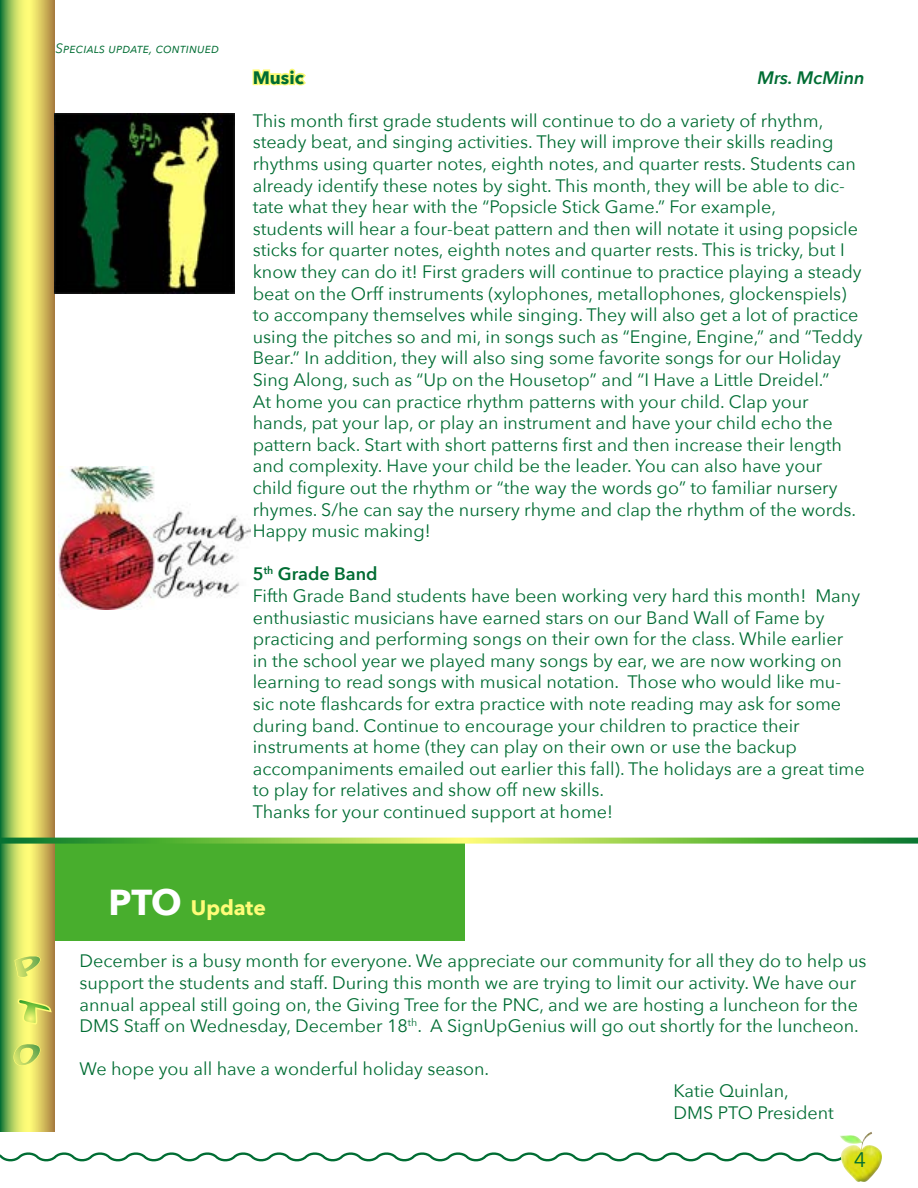
<style>
.page{position:relative;width:918px;height:1188px;background:#fff}
.page>*{position:absolute;margin:0;border:0;box-sizing:border-box;transform-origin:0 0}
.t1{font:700 21px "Avenir Next";color:#fffc78}
.t2{font:21px "Avenir Next";color:#006d33}
.t3{font:18px/21.6px "Avenir Next";color:#006d33}
.t4{font:italic 600 18px "Avenir Next";color:#006d33}
.t5{font:700 18px "Avenir Next";color:#006d33}
.t6{font:italic 13.5px "Avenir Next";color:#006d33}
.s1{font-weight:600}
.s2{font-size:36px;color:#fff}
</style>
<div class="page">
<svg style="left:0;top:1149px;width:846px;height:16px"></svg>
<img style="left:840px;top:1132px;width:30px;height:12px">
<div style="left:0;top:844px;width:465px;height:97px;background:#48ae2d"></div>
<svg style="left:0;top:0;width:55px;height:1132px;background:#bdc55e"></svg>
<svg style="left:252px;top:68px;width:54px;height:18px"></svg>
<img style="left:54px;top:113px;width:180px;height:180px">
<svg style="left:0;top:838px;width:918px;height:6px;background:#7dbf4c"></svg>
<img style="left:58px;top:466px;width:192px;height:144px">
<svg style="left:14px;top:955px;width:28px;height:23px"></svg>
<svg style="left:14px;top:997px;width:39px;height:30px"></svg>
<svg style="left:10px;top:1038px;width:34px;height:31px"></svg>
<p class="t6" style="left:56px;top:36px;width:165px">Specials update, continued</p>
<p class="t5" style="left:253px;top:62px;width:53px">Music</p>
<p class="t4" style="left:758px;top:62px;width:109px">Mrs. McMinn</p>
<p class="t3" style="left:253px;top:109px;width:611px">This month first grade students will continue to do a variety of rhythm, steady beat, and singing activities. They will improve their skills reading rhythms using quarter notes, eighth notes, and quarter rests. Students can already identify these notes by sight. This month, they will be able to dic&shy;tate what they hear with the “Popsicle Stick Game.” For example,<br>students will hear a four-beat pattern and then will notate it using popsicle sticks for quarter notes, eighth notes and quarter rests. This is tricky, but I know they can do it! First graders will continue to practice playing a steady beat on the Orff instruments (xylophones, metallophones, glockenspiels) to accompany themselves while singing. They will also get a lot of practice using the pitches so and mi, in songs such as “Engine, Engine,” and “Teddy Bear.” In addition, they will also sing some favorite songs for our Holiday Sing Along, such as “Up on the Housetop” and “I Have a Little Dreidel.”<br>At home you can practice rhythm patterns with your child. Clap your hands, pat your lap, or play an instrument and have your child echo the pattern back. Start with short patterns first and then increase their length and complexity. Have your child be the leader. You can also have your child figure out the rhythm or “the way the words go” to familiar nursery rhymes. S/he can say the nursery rhyme and clap the rhythm of the words.<br>Happy music making!</p>
<p class="t3" style="left:253px;top:563px;width:614px"><span class="s1">5</span><sup>th</sup> <span class="s1">Grade Band<br></span>Fifth Grade Band students have been working very hard this month! Many enthusiastic musicians have earned stars on our Band Wall of Fame by practicing and performing songs on their own for the class. While earlier<br>in the school year we played many songs by ear, we are now working on learning to read songs with musical notation. Those who would like mu&shy;sic note flashcards for extra practice with note reading may ask for some during band. Continue to encourage your children to practice their instruments at home (they can play on their own or use the backup accompaniments emailed out earlier this fall). The holidays are a great time to play for relatives and show off new skills.<br>Thanks for your continued support at home!</p>
<p class="t1" style="left:109px;top:889px;width:159px"><span class="s2">PTO</span> Update</p>
<p class="t3" style="left:80px;top:949px;width:789px">December is a busy month for everyone. We appreciate our community for all they do to help us support the students and staff. During this month we are trying to limit our activity. We have our annual appeal still going on, the Giving Tree for the PNC, and we are hosting a luncheon for the DMS Staff on Wednesday, December 18<sup>th</sup>. A SignUpGenius will go out shortly for the luncheon.</p>
<p class="t3" style="left:80px;top:1057px;width:411px">We hope you all have a wonderful holiday season.</p>
<p class="t3" style="left:674px;top:1079px;width:162px">Katie Quinlan,<br>DMS PTO President</p>
<p class="t2" style="left:854px;top:1142px;width:14px">4</p>
</div>
